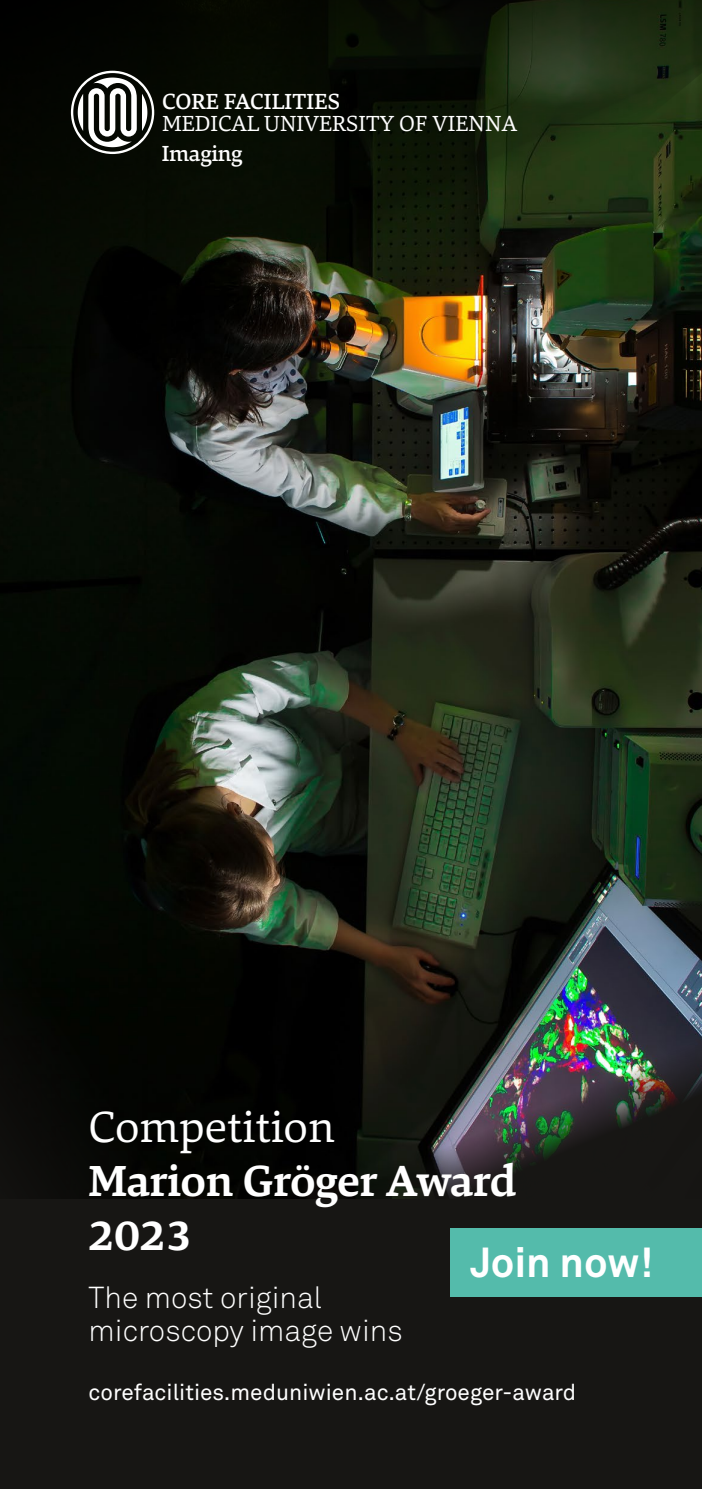
<style>
.page{position:relative;width:702px;height:1489px;background:#fff}
.page>*{position:absolute;margin:0;border:0;box-sizing:border-box;transform-origin:0 0}
.Cover_WeißF_Titel{font:700 45px "Danton";letter-spacing:-.01em;color:#fff}
.Cover_weißF_Einladun{font:45px "Danton";color:#fff}
.Cover_www{font:700 41.5px "Akkurat Pro";color:#fff}
.Cover_weißF_Adresse{font:300 30px/32.5px "Akkurat Pro";color:#fff}
.Cover_weißF_Adresse-2{font:22.5px "Akkurat Pro";color:#fff}
.t1{font:22.5px "Danton";color:#fff}
.t2{font:500 22.5px "Danton";letter-spacing:-.01em;color:#fff}
</style>
<div class="page">
<img style="left:0;top:625px;width:702px;height:229px">
<img style="left:0;top:0;width:702px;height:625px">
<svg style="left:71px;top:71px;width:83px;height:83px"></svg>
<svg style="left:0;top:854px;width:702px;height:634px;background:#191a17"></svg>
<div style="left:450px;top:1227px;width:252px;height:69px;background:#54bbab"></div>
<p class="t2" style="left:162px;top:86px;width:179px">CORE FACILITIES</p>
<p class="t1" style="left:162px;top:109px;width:356px">MEDICAL UNIVERSITY OF VIENNA</p>
<p class="t2" style="left:162px;top:138px;width:82px">Imaging</p>
<p class="Cover_weißF_Einladun" style="left:89px;top:1098px;width:247px">Competition</p>
<p class="Cover_WeißF_Titel" style="left:89px;top:1151px;width:429px">Marion Gröger Award</p>
<p class="Cover_WeißF_Titel" style="left:89px;top:1205px;width:104px">2023</p>
<p class="Cover_weißF_Adresse" style="left:89px;top:1281px;width:315px">The most original microscopy image wins</p>
<p class="Cover_weißF_Adresse-2" style="left:89px;top:1378px;width:489px">corefacilities.meduniwien.ac.at/groeger-award</p>
<p class="Cover_www" style="left:470px;top:1236px;width:184px">Join now!</p>
</div>
